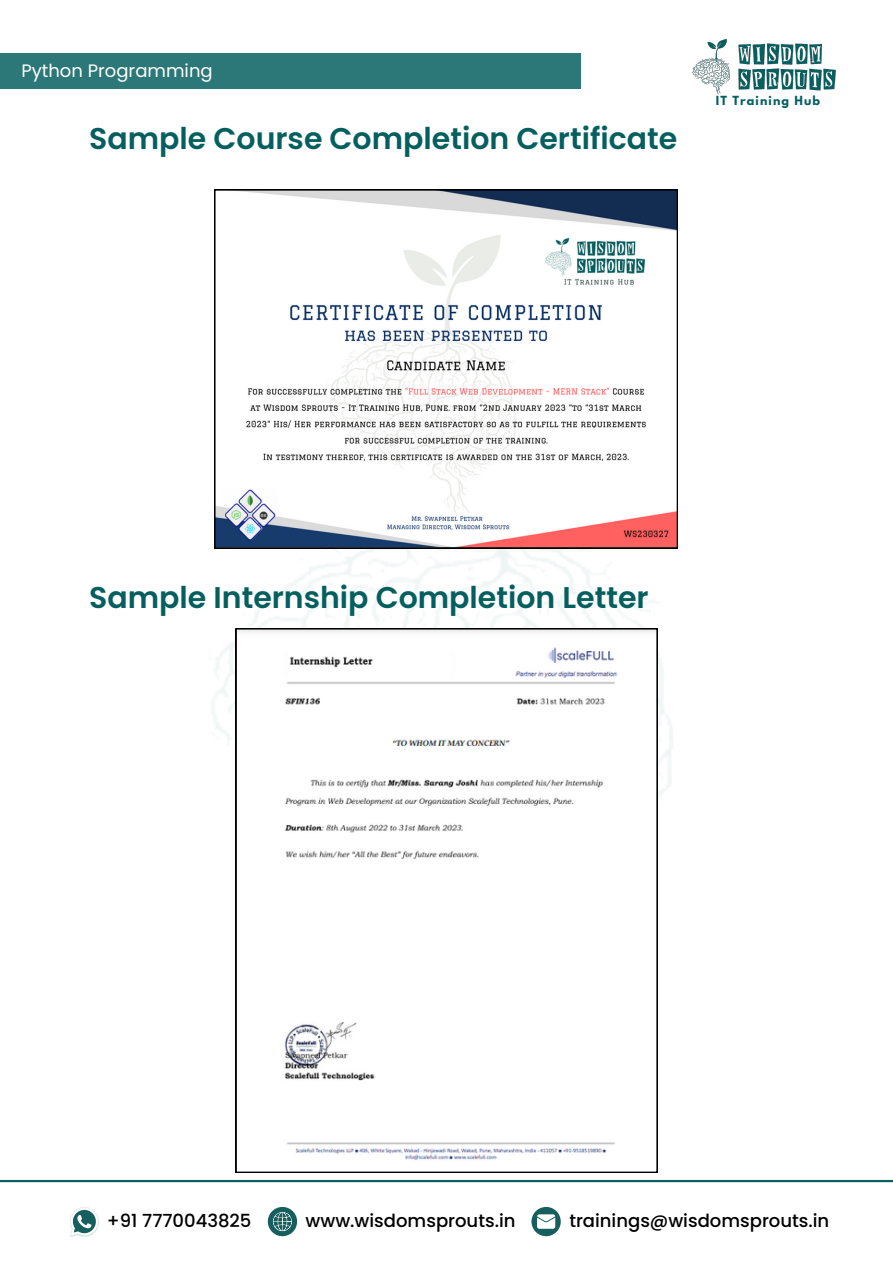
<style>
.page{position:relative;width:893px;height:1264px;background:#fff}
.page>*{position:absolute;margin:0;border:0;box-sizing:border-box;transform-origin:0 0}
.t1{font:600 30px "Poppins";color:#065f5f}
.t2{font:500 18px "Poppins";color:#000}
.t3{font:18px "Poppins";color:#fff}
.t4{font:700 11.1px "League Spartan";letter-spacing:.1em;color:#086061}
</style>
<div class="page">
<img style="left:212px;top:233px;width:466px;height:796px">
<img style="left:738px;top:43px;width:98px;height:48px">
<img style="left:692px;top:39px;width:38px;height:55px">
<div style="left:0;top:53px;width:580px;height:36px;background:#2c7777"></div>
<hr style="left:0;top:1179px;width:892px;height:3px;background:#086061">
<svg style="left:531px;top:1207px;width:29px;height:29px"></svg>
<img style="left:70px;top:1235px;width:21px;height:1px">
<svg style="left:70px;top:1207px;width:28px;height:28px"></svg>
<svg style="left:268px;top:1206px;width:29px;height:30px"></svg>
<svg style="left:214px;top:189px;width:463px;height:359px"></svg>
<svg style="left:236px;top:628px;width:421px;height:544px"></svg>
<p class="t3" style="left:21px;top:58px;width:193px">Python Programming</p>
<p class="t1" style="left:89px;top:117px;width:589px">Sample Course Completion Certificate</p>
<p class="t4" style="left:715px;top:95px;width:106px">IT Training Hub</p>
<p class="t1" style="left:89px;top:576px;width:561px">Sample Internship Completion Letter</p>
<p class="t2" style="left:107px;top:1208px;width:146px">+91 7770043825</p>
<p class="t2" style="left:305px;top:1208px;width:211px">www.wisdomsprouts.in</p>
<p class="t2" style="left:569px;top:1208px;width:261px">trainings@wisdomsprouts.in</p>
</div>
